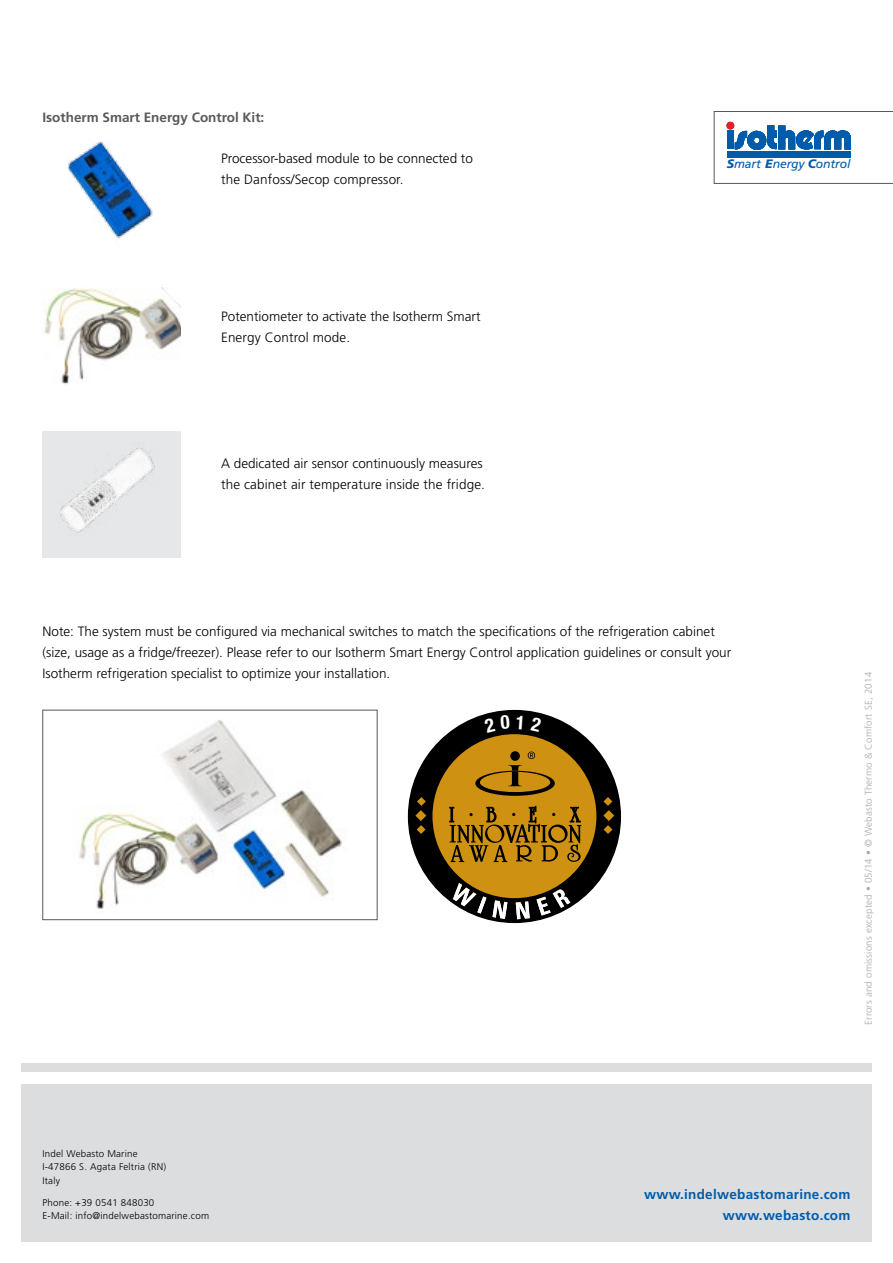
<style>
.page{position:relative;width:893px;height:1263px;background:#fff}
.page>*{position:absolute;margin:0;border:0;box-sizing:border-box;transform-origin:0 0}
.t1{font:300 13.5px/21px "Frutiger";color:#000}
.t2{font:700 13.5px/21px "Frutiger";letter-spacing:.02em;color:#005baa;text-align:right}
.t3{font:700 13.5px "Frutiger";color:#58595b}
.t4{font:italic 12.3px "Frutiger";letter-spacing:-.01em;color:#005baa}
.t5{font:300 9.75px/13.5px "Frutiger";letter-spacing:.02em;color:#000}
.t6{font:300 9.75px "Frutiger";letter-spacing:.02em;color:#a7a9ac}
.s1{font-family:"Frutiger CE";font-weight:900}
</style>
<div class="page">
<div style="left:21px;top:1084px;width:851px;height:158px;background:#dcddde"></div>
<img style="left:68px;top:141px;width:85px;height:98px">
<img style="left:44px;top:287px;width:137px;height:97px">
<div style="left:43px;top:431px;width:138px;height:126px;background:#e6e7e8"></div>
<img style="left:60px;top:448px;width:95px;height:85px">
<svg style="left:408px;top:710px;width:213px;height:213px"></svg>
<svg style="left:453px;top:883px;width:33px;height:30px"></svg>
<svg style="left:492px;top:900px;width:15px;height:19px"></svg>
<svg style="left:516px;top:901px;width:14px;height:18px"></svg>
<svg style="left:536px;top:889px;width:34px;height:26px"></svg>
<svg style="left:475px;top:765px;width:80px;height:31px;background:#9d6e0d"></svg>
<div style="left:510px;top:751px;width:10px;height:10px;background:#000;border-radius:50%"></div>
<svg style="left:528px;top:751px;width:7px;height:8px"></svg>
<svg style="left:449px;top:806px;width:132px;height:56px;background:#9b6d0d"></svg>
<img style="left:79px;top:720px;width:265px;height:189px">
<div style="left:43px;top:710px;width:334px;height:210px;border:1px solid #58595b"></div>
<div style="left:21px;top:1063px;width:851px;height:8px;background:#dcddde"></div>
<svg style="left:714px;top:111px;width:179px;height:73px"></svg>
<div style="left:727px;top:151px;width:124px;height:6px;background:#005baa"></div>
<svg style="left:484px;top:715px;width:26px;height:17px"></svg>
<svg style="left:516px;top:715px;width:7px;height:14px"></svg>
<svg style="left:530px;top:717px;width:12px;height:15px"></svg>
<p class="t3" style="left:43px;top:109px;width:223px">Isotherm Smart Energy Control Kit:</p>
<p class="t1" style="left:221px;top:148px;width:253px">Processor-based module to be connected to the Danfoss/Secop compressor.</p>
<p class="t1" style="left:221px;top:306px;width:261px">Potentiometer to activate the Isotherm Smart<br>Energy Control mode.</p>
<p class="t1" style="left:221px;top:453px;width:265px">A dedicated air sensor continuously measures the cabinet air temperature inside the fridge.</p>
<p class="t4" style="left:727px;top:157px;width:125px"><span class="s1">S</span>mart <span class="s1">E</span>nergy <span class="s1">C</span>ontrol</p>
<p class="t1" style="left:43px;top:621px;width:690px">Note: The system must be configured via mechanical switches to match the specifications of the refrigeration cabinet (size, usage as a fridge/freezer). Please refer to our Isotherm Smart Energy Control application guidelines or consult your<br>Isotherm refrigeration specialist to optimize your installation.</p>
<p class="t6" style="left:863px;top:1025px;width:354px;rotate:-90deg">Errors and omissions excepted • 05/14 • © Webasto Thermo &amp; Comfort SE, 2014</p>
<p class="t5" style="left:43px;top:1147px;width:125px">Indel Webasto Marine<br>I-47866 S. Agata Feltria (RN)<br>Italy</p>
<p class="t5" style="left:43px;top:1196px;width:168px">Phone: +39 0541 848030<br>E-Mail: info@indelwebastomarine.com</p>
<p class="t2" style="left:644px;top:1184px;width:208px">www.indelwebastomarine.com www.webasto.com</p>
</div>
